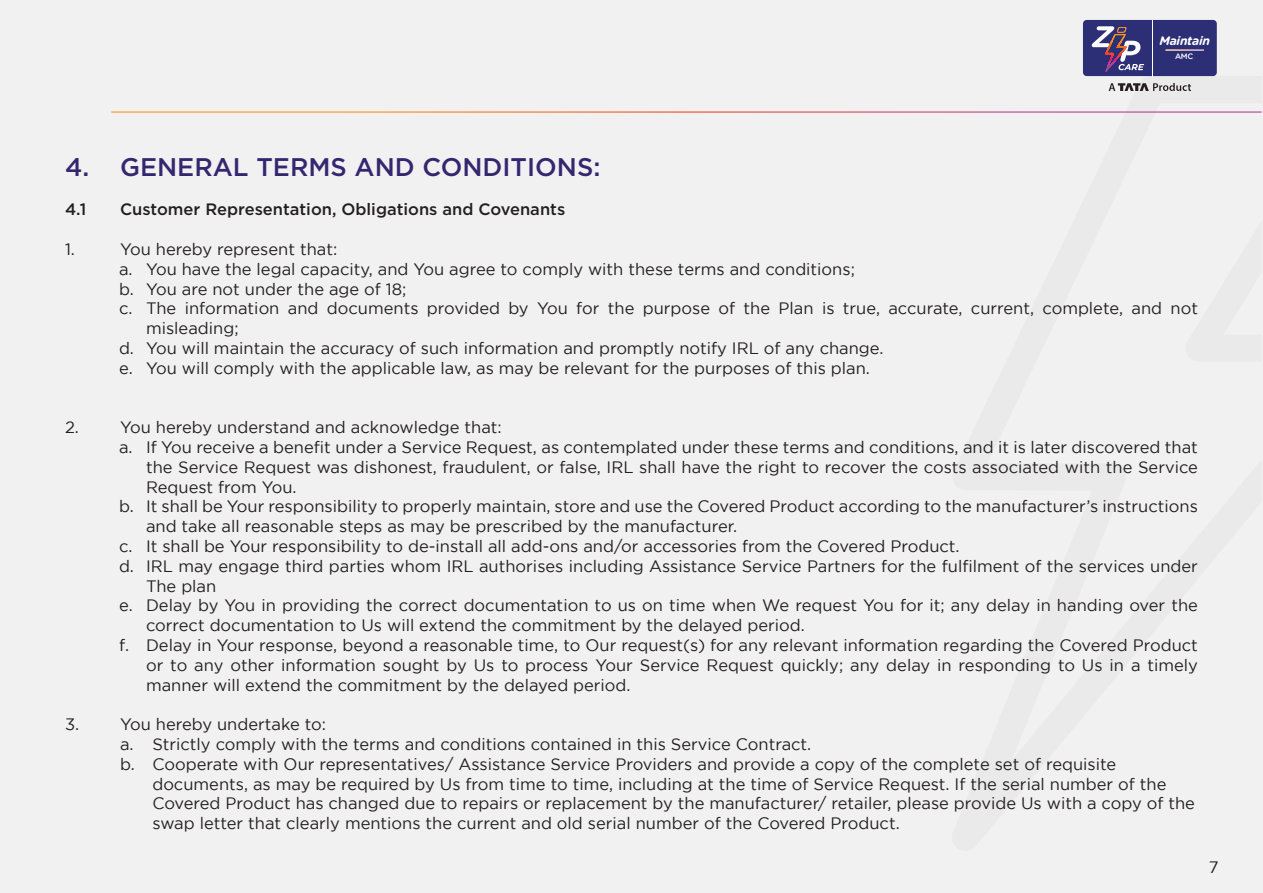
<style>
.page{position:relative;width:1263px;height:893px;background:#fff}
.page>*{position:absolute;margin:0;border:0;box-sizing:border-box;transform-origin:0 0}
.t1{font:500 25.5px "Gotham";color:#35276f}
.t2{font:16.5px "Gotham";color:#231f20}
.t3{font:500 16.5px "Gotham";color:#231f20}
.t4{font:italic 700 12.3px "Gotham Rounded";letter-spacing:-.025em;color:#fff}
.t5{font:500 7.95px "Gotham Rounded";color:#fff}
</style>
<div class="page">
<div style="left:0;top:0;width:1262px;height:893px;background:#f1f1f2"></div>
<hr style="left:111px;top:111px;width:1150px;height:2px;background:#fff">
<svg style="left:1109px;top:83px;width:82px;height:8px"></svg>
<div style="left:1083px;top:20px;width:134px;height:56px;background:#2c2f75;border-radius:4px"></div>
<svg style="left:1092px;top:26px;width:52px;height:46px"></svg>
<hr style="left:1152px;top:20px;width:1px;height:56px;background:#fff">
<hr style="left:1165px;top:50px;width:39px;height:1px;background:#fff">
<p class="t4" style="left:1159px;top:31px;width:52px">Maintain</p>
<p class="t5" style="left:1175px;top:51px;width:20px">AMC</p>
<h1 class="t1" style="left:65px;top:150px;width:537px">4. GENERAL TERMS AND CONDITIONS:</h1>
<p class="t3" style="left:65px;top:199px;width:23px">4.1</p>
<p class="t3" style="left:120px;top:199px;width:447px">Customer Representation, Obligations and Covenants</p>
<p class="t2" style="left:65px;top:240px;width:11px">1.</p>
<p class="t2" style="left:120px;top:240px;width:219px">You hereby represent that:</p>
<p class="t2" style="left:119px;top:260px;width:737px">a. You have the legal capacity, and You agree to comply with these terms and conditions;</p>
<p class="t2" style="left:119px;top:280px;width:289px">b. You are not under the age of 18;</p>
<p class="t2" style="left:119px;top:299px;width:1080px">c. The information and documents provided by You for the purpose of the Plan is true, accurate, current, complete, and not</p>
<p class="t2" style="left:146px;top:319px;width:94px">misleading;</p>
<p class="t2" style="left:119px;top:339px;width:766px">d. You will maintain the accuracy of such information and promptly notify IRL of any change.</p>
<p class="t2" style="left:119px;top:359px;width:752px">e. You will comply with the applicable law, as may be relevant for the purposes of this plan.</p>
<p class="t2" style="left:65px;top:418px;width:15px">2.</p>
<p class="t2" style="left:120px;top:418px;width:383px">You hereby understand and acknowledge that:</p>
<p class="t2" style="left:119px;top:438px;width:1080px">a. If You receive a benefit under a Service Request, as contemplated under these terms and conditions, and it is later discovered that</p>
<p class="t2" style="left:146px;top:458px;width:1053px">the Service Request was dishonest, fraudulent, or false, IRL shall have the right to recover the costs associated with the Service</p>
<p class="t2" style="left:146px;top:478px;width:152px">Request from You.</p>
<p class="t2" style="left:119px;top:497px;width:1080px">b. It shall be Your responsibility to properly maintain, store and use the Covered Product according to the manufacturer’s instructions</p>
<p class="t2" style="left:146px;top:517px;width:592px">and take all reasonable steps as may be prescribed by the manufacturer.</p>
<p class="t2" style="left:119px;top:537px;width:842px">c. It shall be Your responsibility to de-install all add-ons and/or accessories from the Covered Product.</p>
<p class="t2" style="left:119px;top:557px;width:1080px">d. IRL may engage third parties whom IRL authorises including Assistance Service Partners for the fulfilment of the services under</p>
<p class="t2" style="left:146px;top:577px;width:72px">The plan</p>
<p class="t2" style="left:119px;top:596px;width:1080px">e. Delay by You in providing the correct documentation to us on time when We request You for it; any delay in handing over the</p>
<p class="t2" style="left:146px;top:616px;width:660px">correct documentation to Us will extend the commitment by the delayed period.</p>
<p class="t2" style="left:119px;top:636px;width:1080px">f. Delay in Your response, beyond a reasonable time, to Our request(s) for any relevant information regarding the Covered Product</p>
<p class="t2" style="left:146px;top:656px;width:1053px">or to any other information sought by Us to process Your Service Request quickly; any delay in responding to Us in a timely</p>
<p class="t2" style="left:146px;top:676px;width:486px">manner will extend the commitment by the delayed period.</p>
<p class="t2" style="left:65px;top:715px;width:16px">3.</p>
<p class="t2" style="left:120px;top:715px;width:207px">You hereby undertake to:</p>
<p class="t2" style="left:120px;top:735px;width:693px">a. Strictly comply with the terms and conditions contained in this Service Contract.</p>
<p class="t2" style="left:120px;top:755px;width:998px">b. Cooperate with Our representatives/ Assistance Service Providers and provide a copy of the complete set of requisite</p>
<p class="t2" style="left:152px;top:775px;width:1016px">documents, as may be required by Us from time to time, including at the time of Service Request. If the serial number of the</p>
<p class="t2" style="left:152px;top:794px;width:1044px">Covered Product has changed due to repairs or replacement by the manufacturer/ retailer, please provide Us with a copy of the</p>
<p class="t2" style="left:152px;top:814px;width:749px">swap letter that clearly mentions the current and old serial number of the Covered Product.</p>
<p class="t2" style="left:1209px;top:858px;width:11px">7</p>
</div>
